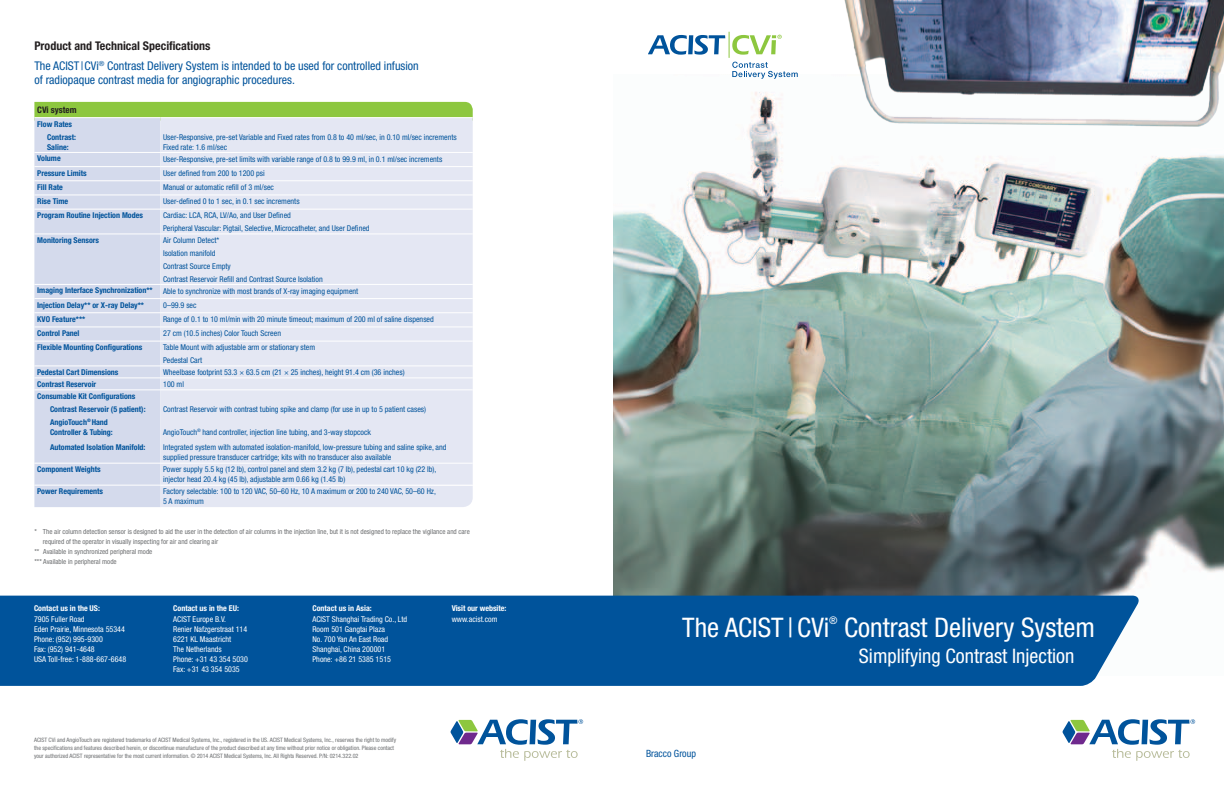
<style>
.page{position:relative;width:1224px;height:792px;background:#fff}
.page>*{position:absolute;margin:0;border:0;box-sizing:border-box;transform-origin:0 0}
.t1{font:condensed 27px "Helvetica Neue";color:#fff}
.t2{font:condensed 20px "Helvetica Neue";color:#fff}
.t3{font:condensed 12px/20.4px "Helvetica Neue";color:#00539b}
.t4{font:condensed 10.5px "Helvetica Neue";color:#fff}
.t5{font:condensed 10px "Helvetica Neue";color:#00539b}
.t6{font:700 condensed 9px "Helvetica Neue";color:#231f20}
.t7{font:condensed 8px/12.8px "Helvetica Neue";color:#00539b}
.t8{font:700 condensed 8px/12.8px "Helvetica Neue";color:#00539b}
.t9{font:condensed 8px/10px "Helvetica Neue";color:#fff}
.t10{font:700 condensed 8px "Helvetica Neue";color:#fff}
.t11{font:condensed 7px "Helvetica Neue";color:#6d6f71}
.t12{font:condensed 6px/8px "Helvetica Neue";color:#6d6f71}
.s1{font-weight:700;color:#231f20}
</style>
<div class="page">
<img style="left:613px;top:145px;width:611px;height:451px">
<div style="left:0;top:596px;width:1139px;height:90px;background:#00539b"></div>
<img style="left:728px;top:0;width:496px;height:145px">
<svg style="left:648px;top:32px;width:150px;height:47px"></svg>
<svg style="left:1062px;top:719px;width:133px;height:42px"></svg>
<svg style="left:450px;top:719px;width:133px;height:42px"></svg>
<div style="left:34px;top:102px;width:439px;height:15px;background:#8dc73f"></div>
<div style="left:160px;top:486px;width:313px;height:21px;background:#e4e7f3"></div>
<div style="left:34px;top:118px;width:126px;height:389px;background:#d4daec"></div>
<div style="left:160px;top:118px;width:313px;height:367px;background:#e4e7f3"></div>
<hr style="left:34px;top:166px;width:126px;height:1px;background:#fff">
<hr style="left:34px;top:180px;width:126px;height:1px;background:#fff">
<hr style="left:34px;top:194px;width:126px;height:1px;background:#fff">
<hr style="left:34px;top:209px;width:126px;height:1px;background:#fff">
<hr style="left:34px;top:233px;width:126px;height:1px;background:#fff">
<hr style="left:34px;top:284px;width:126px;height:1px;background:#fff">
<hr style="left:34px;top:298px;width:126px;height:1px;background:#fff">
<hr style="left:34px;top:312px;width:126px;height:1px;background:#fff">
<hr style="left:34px;top:326px;width:126px;height:1px;background:#fff">
<hr style="left:34px;top:341px;width:126px;height:1px;background:#fff">
<hr style="left:34px;top:365px;width:126px;height:1px;background:#fff">
<hr style="left:34px;top:377px;width:126px;height:1px;background:#fff">
<hr style="left:34px;top:389px;width:126px;height:1px;background:#fff">
<hr style="left:34px;top:463px;width:126px;height:1px;background:#fff">
<hr style="left:34px;top:485px;width:126px;height:1px;background:#fff">
<hr style="left:160px;top:194px;width:313px;height:1px;background:#fff">
<hr style="left:160px;top:209px;width:313px;height:1px;background:#fff">
<hr style="left:160px;top:233px;width:313px;height:1px;background:#fff">
<hr style="left:160px;top:284px;width:313px;height:1px;background:#fff">
<hr style="left:160px;top:298px;width:313px;height:1px;background:#fff">
<hr style="left:160px;top:312px;width:313px;height:1px;background:#fff">
<hr style="left:160px;top:326px;width:313px;height:1px;background:#fff">
<hr style="left:160px;top:341px;width:313px;height:1px;background:#fff">
<hr style="left:160px;top:365px;width:313px;height:1px;background:#fff">
<hr style="left:160px;top:377px;width:313px;height:1px;background:#fff">
<hr style="left:160px;top:389px;width:313px;height:1px;background:#fff">
<hr style="left:160px;top:463px;width:313px;height:1px;background:#fff">
<hr style="left:160px;top:166px;width:313px;height:1px;background:#fff">
<hr style="left:160px;top:180px;width:313px;height:1px;background:#fff">
<hr style="left:34px;top:152px;width:126px;height:1px;background:#fff">
<hr style="left:160px;top:152px;width:313px;height:1px;background:#fff">
<h3 class="t3" style="left:34px;top:35px;width:386px"><span class="s1">Product and Technical Specifications<br></span>The ACIST|CVi<sup>®</sup> Contrast Delivery System is intended to be used for controlled infusion</h3>
<h3 class="t3" style="left:34px;top:70px;width:262px">of radiopaque contrast media for angiographic procedures.</h3>
<p class="t6" style="left:37px;top:105px;width:41px">CVi system</p>
<p class="t8" style="left:47px;top:117px;width:30px;text-indent:-10px">Flow Rates<br>Contrast:</p>
<p class="t8" style="left:47px;top:140px;width:23px">Saline:</p>
<p class="t7" style="left:163px;top:132px;width:295px;line-height:10px">User-Responsive, pre-set Variable and Fixed rates from 0.8 to 40 ml/sec, in 0.10 ml/sec increments<br>Fixed rate: 1.6 ml/sec</p>
<p class="t8" style="left:37px;top:152px;width:25px">Volume</p>
<p class="t7" style="left:163px;top:152px;width:281px">User-Responsive, pre-set limits with variable range of 0.8 to 99.9 ml, in 0.1 ml/sec increments</p>
<p class="t8" style="left:37px;top:166px;width:51px">Pressure Limits</p>
<p class="t7" style="left:163px;top:166px;width:103px">User defined from 200 to 1200 psi</p>
<p class="t8" style="left:37px;top:180px;width:27px">Fill Rate</p>
<p class="t7" style="left:163px;top:181px;width:112px">Manual or automatic refill of 3 ml/sec</p>
<p class="t8" style="left:37px;top:195px;width:32px">Rise Time</p>
<p class="t7" style="left:163px;top:195px;width:138px">User-defined 0 to 1 sec, in 0.1 sec increments</p>
<p class="t8" style="left:37px;top:209px;width:107px">Program Routine Injection Modes</p>
<p class="t7" style="left:163px;top:209px;width:208px">Cardiac: LCA, RCA, LV/Ao, and User Defined<br>Peripheral Vascular: Pigtail, Selective, Microcatheter, and User Defined</p>
<p class="t8" style="left:37px;top:234px;width:63px">Monitoring Sensors</p>
<p class="t7" style="left:163px;top:234px;width:161px">Air Column Detect*<br>Isolation manifold<br>Contrast Source Empty<br>Contrast Reservoir Refill and Contrast Source Isolation</p>
<p class="t8" style="left:37px;top:284px;width:117px">Imaging Interface Synchronization**</p>
<p class="t7" style="left:163px;top:284px;width:197px">Able to synchronize with most brands of X-ray imaging equipment</p>
<p class="t8" style="left:37px;top:298px;width:108px">Injection Delay** or X-ray Delay**</p>
<p class="t7" style="left:163px;top:298px;width:35px">0–99.9 sec</p>
<p class="t8" style="left:37px;top:312px;width:50px">KVO Feature***</p>
<p class="t7" style="left:163px;top:313px;width:272px">Range of 0.1 to 10 ml/min with 20 minute timeout; maximum of 200 ml of saline dispensed</p>
<p class="t8" style="left:37px;top:327px;width:44px">Control Panel</p>
<p class="t7" style="left:163px;top:327px;width:119px">27 cm (10.5 inches) Color Touch Screen</p>
<p class="t8" style="left:37px;top:341px;width:107px">Flexible Mounting Configurations</p>
<p class="t7" style="left:163px;top:341px;width:154px">Table Mount with adjustable arm or stationary stem<br>Pedestal Cart</p>
<p class="t8" style="left:37px;top:366px;width:83px">Pedestal Cart Dimensions</p>
<p class="t7" style="left:163px;top:366px;width:243px">Wheelbase footprint 53.3 × 63.5 cm (21 × 25 inches), height 91.4 cm (36 inches)</p>
<p class="t8" style="left:37px;top:378px;width:61px">Contrast Reservoir</p>
<p class="t7" style="left:163px;top:378px;width:22px">100 ml</p>
<p class="t8" style="left:50px;top:390px;width:97px;text-indent:-13px">Consumable Kit Configurations<br>Contrast Reservoir (5 patient):<br>AngioTouch<sup>®</sup> Hand</p>
<p class="t8" style="left:50px;top:424px;width:97px;line-height:15.7px">Controller &amp; Tubing:<br>Automated Isolation Manifold:</p>
<p class="t7" style="left:163px;top:403px;width:264px">Contrast Reservoir with contrast tubing spike and clamp (for use in up to 5 patient cases)</p>
<p class="t7" style="left:163px;top:424px;width:285px;line-height:15.7px">AngioTouch<sup>®</sup> hand controller, injection line tubing, and 3-way stopcock<br>Integrated system with automated isolation-manifold, low-pressure tubing and saline spike, and</p>
<p class="t7" style="left:163px;top:451px;width:230px">supplied pressure transducer cartridge; kits with no transducer also available</p>
<p class="t8" style="left:37px;top:463px;width:65px">Component Weights</p>
<p class="t7" style="left:163px;top:464px;width:275px;line-height:10px">Power supply 5.5 kg (12 lb), control panel and stem 3.2 kg (7 lb), pedestal cart 10 kg (22 lb), injector head 20.4 kg (45 lb), adjustable arm 0.66 kg (1.45 lb)</p>
<p class="t8" style="left:37px;top:485px;width:67px">Power Requirements</p>
<p class="t7" style="left:163px;top:486px;width:274px;line-height:10px">Factory selectable: 100 to 120 VAC, 50–60 Hz, 10 A maximum or 200 to 240 VAC, 50–60 Hz,<br>5 A maximum</p>
<p class="t11" style="left:34px;top:528px;width:437px">* The air column detection sensor is designed to aid the user in the detection of air columns in the injection line, but it is not designed to replace the vigilance and care</p>
<p class="t11" style="left:43px;top:538px;width:177px">required of the operator in visually inspecting for air and clearing air</p>
<p class="t11" style="left:34px;top:548px;width:119px">** Available in synchronized peripheral mode</p>
<p class="t11" style="left:34px;top:558px;width:84px">*** Available in peripheral mode</p>
<p class="t10" style="left:34px;top:604px;width:68px">Contact us in the US:</p>
<p class="t9" style="left:34px;top:614px;width:94px">7905 Fuller Road<br>Eden Prairie, Minnesota 55344<br>Phone: (952) 995-9300<br>Fax: (952) 941-4648<br>USA Toll-free: 1-888-667-6648</p>
<p class="t10" style="left:173px;top:604px;width:67px">Contact us in the EU:</p>
<p class="t9" style="left:173px;top:614px;width:76px">ACIST Europe B.V.<br>Renier Nafzgerstraat 114<br>6221 KL Maastricht<br>The Netherlands<br>Phone: +31 43 354 5030<br>Fax: +31 43 354 5035</p>
<p class="t10" style="left:312px;top:604px;width:61px">Contact us in Asia:</p>
<p class="t9" style="left:312px;top:614px;width:96px">ACIST Shanghai Trading Co., Ltd<br>Room 501 Gangtai Plaza<br>No. 700 Yan An East Road<br>Shanghai, China 200001<br>Phone: +86 21 5385 1515</p>
<p class="t12" style="left:34px;top:736px;width:364px">ACIST CVi and AngioTouch are registered trademarks of ACIST Medical Systems, Inc., registered in the US. ACIST Medical Systems, Inc., reserves the right to modify the specifications and features described herein, or discontinue manufacture of the product described at any time without prior notice or obligation. Please contact your authorized ACIST representative for the most current information. © 2014 ACIST Medical Systems, Inc. All Rights Reserved. P/N: 0214.322.02</p>
<p class="t10" style="left:452px;top:604px;width:56px">Visit our website:</p>
<p class="t9" style="left:452px;top:614px;width:47px">www.acist.com</p>
<h1 class="t1" style="left:682px;top:612px;width:149px">The ACIST | CVi</h1>
<h3 class="t4" style="left:829px;top:614px;width:10px">®</h3>
<h1 class="t1" style="left:844px;top:612px;width:252px">Contrast Delivery System</h1>
<h2 class="t2" style="left:859px;top:644px;width:217px">Simplifying Contrast Injection</h2>
<p class="t5" style="left:646px;top:748px;width:51px">Bracco Group</p>
</div>
